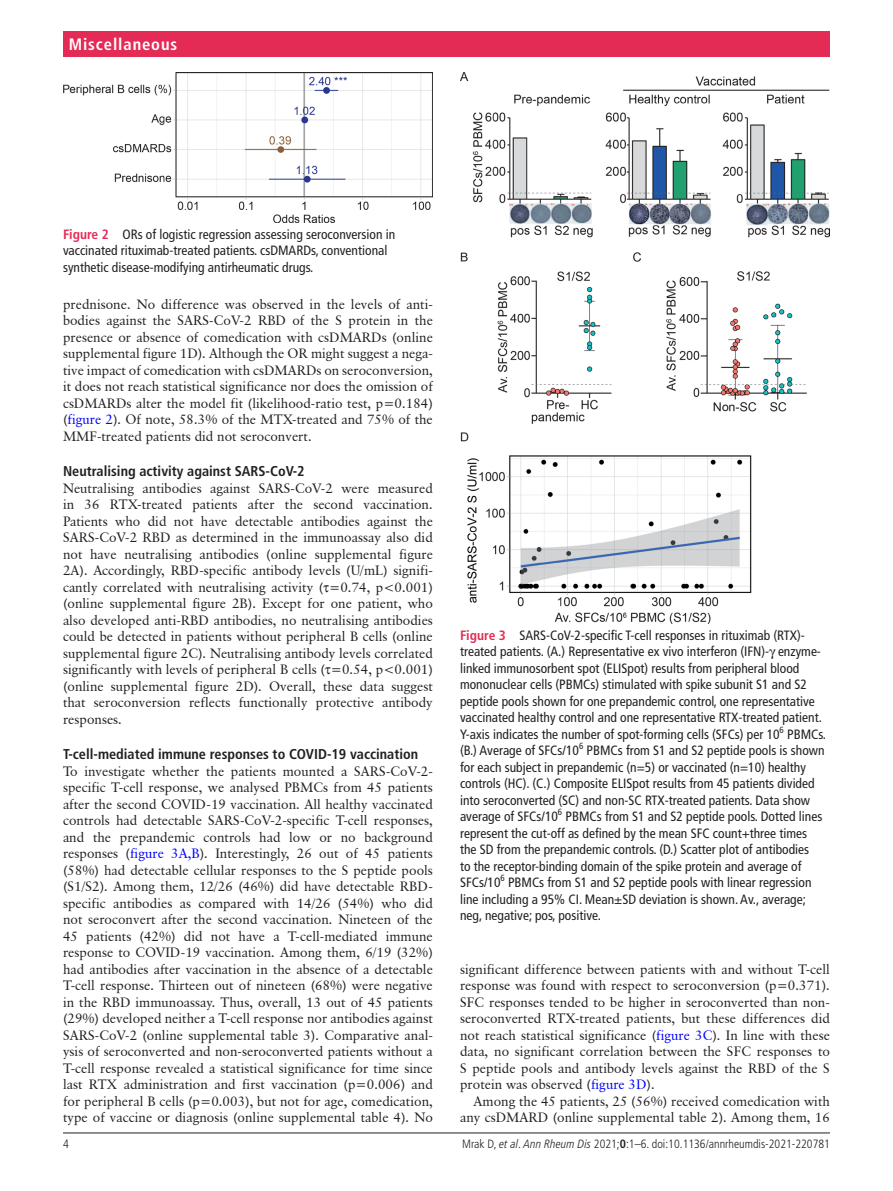
<style>
.page{position:relative;width:893px;height:1191px;background:#fff}
.page>*{position:absolute;margin:0;border:0;box-sizing:border-box;transform-origin:0 0}
.t1{font:700 condensed 16.5px "Frutiger LT Pro";letter-spacing:.055em;color:#fff}
.t2{font:700 condensed 14.25px "Frutiger LT Pro";color:#231f20}
.t3{font:13.5px/16.5px "Classical Garamond BT";color:#231f20;text-align:justify}
.t4{font:condensed 13.5px/16.5px "Frutiger LT Pro";color:#231f20}
.t5{font:300 condensed 12px "Frutiger LT Pro";color:#231f20}
.s1{font-weight:700;color:#e42b56}
.s2{color:#00f}
.s3{font-style:italic}
.s4{font-weight:700}
</style>
<div class="page">
<hr style="left:63px;top:1132px;width:767px;height:1px;background:#231f20">
<div style="left:63px;top:31px;width:767px;height:25px;background:#e42b56"></div>
<img style="left:63px;top:72px;width:370px;height:150px">
<img style="left:460px;top:72px;width:370px;height:551px">
<p class="t1" style="left:69px;top:34px;width:110px">Miscellaneous</p>
<p class="t4" style="left:63px;top:226px;width:334px"><span class="s1">Figure 2</span> ORs of logistic regression assessing seroconversion in vaccinated rituximab-treated patients. csDMARDs, conventional synthetic disease-modifying antirheumatic drugs.</p>
<p class="t3" style="left:63px;top:296px;width:371px">prednisone. No difference was observed in the levels of anti&shy;bodies against the SARS-CoV-2 RBD of the S protein in the presence or absence of comedication with csDMARDs (online supplemental figure 1D). Although the OR might suggest a nega&shy;tive impact of comedication with csDMARDs on seroconversion, it does not reach statistical significance nor does the omission of csDMARDs alter the model fit (likelihood-ratio test, p=0.184) (<span class="s2">figure 2</span>). Of note, 58.3% of the MTX-treated and 75% of the MMF-treated patients did not seroconvert.</p>
<p class="t2" style="left:63px;top:463px;width:243px">Neutralising activity against SARS-CoV-2</p>
<p class="t3" style="left:63px;top:479px;width:371px">Neutralising antibodies against SARS-CoV-2 were measured in 36 RTX-treated patients after the second vaccination.<br>Patients who did not have detectable antibodies against the SARS-CoV-2 RBD as determined in the immunoassay also did not have neutralising antibodies (online supplemental figure 2A). Accordingly, RBD-specific antibody levels (U/mL) signifi&shy;cantly correlated with neutralising activity ( =0.74, p&lt;0.001) (online supplemental figure 2B). Except for one patient, who also developed anti-RBD antibodies, no neutralising antibodies could be detected in patients without peripheral B cells (online supplemental figure 2C). Neutralising antibody levels correlated significantly with levels of peripheral B cells ( =0.54, p&lt;0.001) (online supplemental figure 2D). Overall, these data suggest that seroconversion reflects functionally protective antibody responses.</p>
<p class="t2" style="left:63px;top:745px;width:357px">T-cell-mediated immune responses to COVID-19 vaccination</p>
<p class="t3" style="left:63px;top:762px;width:371px">To investigate whether the patients mounted a SARS-CoV-2- specific T-cell response, we analysed PBMCs from 45 patients after the second COVID-19 vaccination. All healthy vaccinated controls had detectable SARS-CoV-2-specific T-cell responses, and the prepandemic controls had low or no background responses (<span class="s2">figure 3A,B</span>). Interestingly, 26 out of 45 patients (58%) had detectable cellular responses to the S peptide pools (S1/S2). Among them, 12/26 (46%) did have detectable RBD&shy;specific antibodies as compared with 14/26 (54%) who did not seroconvert after the second vaccination. Nineteen of the 45 patients (42%) did not have a T-cell-mediated immune response to COVID-19 vaccination. Among them, 6/19 (32%) had antibodies after vaccination in the absence of a detectable T-cell response. Thirteen out of nineteen (68%) were negative in the RBD immunoassay. Thus, overall, 13 out of 45 patients (29%) developed neither a T-cell response nor antibodies against SARS-CoV-2 (online supplemental table 3). Comparative anal&shy;ysis of seroconverted and non-seroconverted patients without a T-cell response revealed a statistical significance for time since last RTX administration and first vaccination (p=0.006) and for peripheral B cells (p=0.003), but not for age, comedication, type of vaccine or diagnosis (online supplemental table 4). No</p>
<p class="t4" style="left:460px;top:627px;width:368px"><span class="s1">Figure 3</span> SARS-CoV-2-specific T-cell responses in rituximab (RTX)- treated patients. (A.) Representative ex vivo interferon (IFN)- enzyme&shy;linked immunosorbent spot (ELISpot) results from peripheral blood mononuclear cells (PBMCs) stimulated with spike subunit S1 and S2 peptide pools shown for one prepandemic control, one representative vaccinated healthy control and one representative RTX-treated patient.<br>Y-axis indicates the number of spot-forming cells (SFCs) per 10<sup>6</sup> PBMCs. (B.) Average of SFCs/10<sup>6</sup> PBMCs from S1 and S2 peptide pools is shown for each subject in prepandemic (n=5) or vaccinated (n=10) healthy controls (HC). (C.) Composite ELISpot results from 45 patients divided into seroconverted (SC) and non-SC RTX-treated patients. Data show average of SFCs/10<sup>6</sup> PBMCs from S1 and S2 peptide pools. Dotted lines represent the cut-off as defined by the mean SFC count+three times the SD from the prepandemic controls. (D.) Scatter plot of antibodies<br>to the receptor-binding domain of the spike protein and average of SFCs/10<sup>6</sup> PBMCs from S1 and S2 peptide pools with linear regression line including a 95% CI. Mean±SD deviation is shown. Av., average; neg, negative; pos, positive.</p>
<p class="t3" style="left:460px;top:960px;width:371px">significant difference between patients with and without T-cell response was found with respect to seroconversion (p=0.371).<br>SFC responses tended to be higher in seroconverted than non&shy;seroconverted RTX-treated patients, but these differences did not reach statistical significance (<span class="s2">figure 3C</span>). In line with these data, no significant correlation between the SFC responses to S peptide pools and antibody levels against the RBD of the S protein was observed (<span class="s2">figure 3D</span>).</p>
<p class="t3" style="left:460px;top:1092px;width:371px;text-align:right">Among the 45 patients, 25 (56%) received comedication with any csDMARD (online supplemental table 2). Among them, 16</p>
<p class="t5" style="left:63px;top:1136px;width:7px">4</p>
<p class="t5" style="left:462px;top:1136px;width:369px">Mrak D, <span class="s3">et al</span>. <span class="s3">Ann Rheum Dis</span> 2021;<span class="s4">0</span>:1–6. doi:10.1136/annrheumdis-2021-220781</p>
</div>
